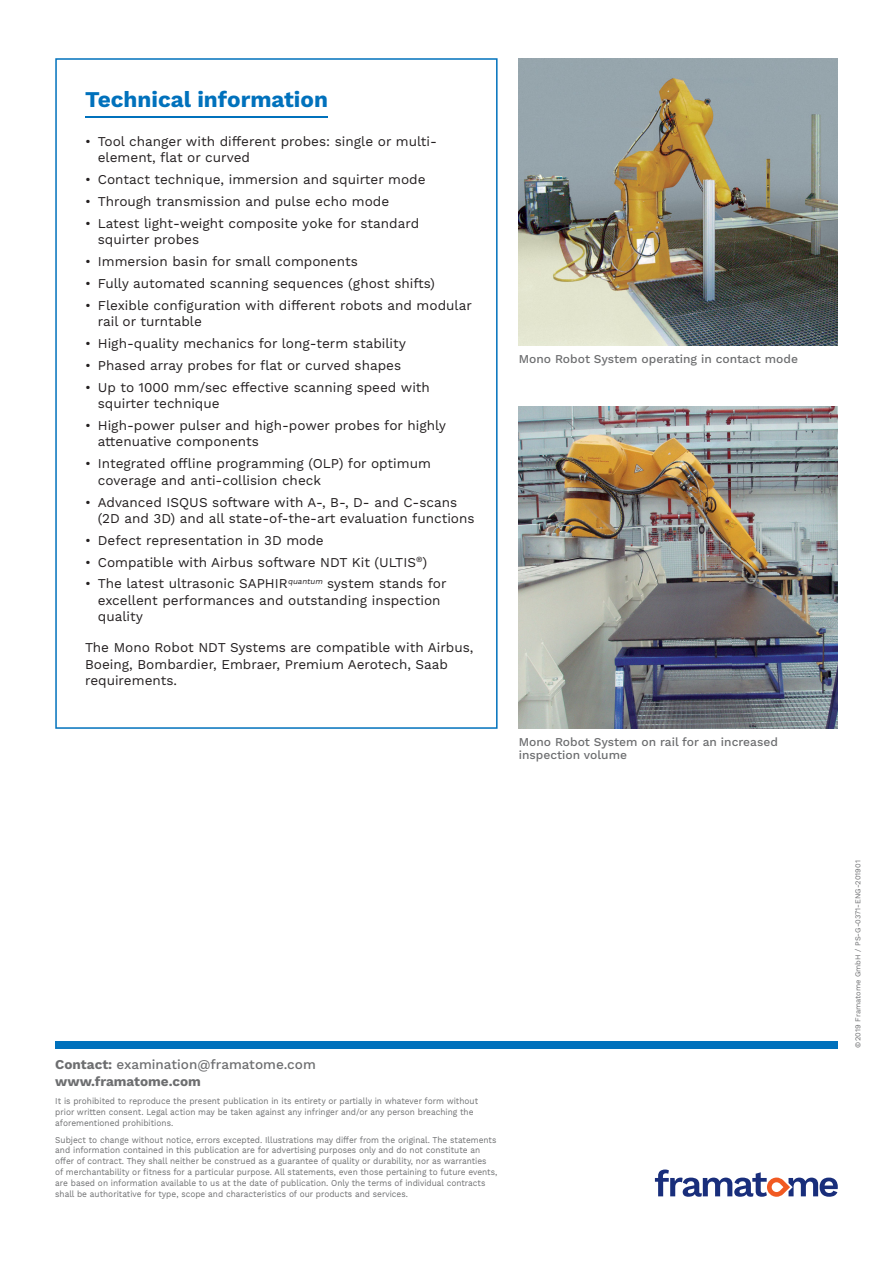
<style>
.page{position:relative;width:893px;height:1263px;background:#fff}
.page>*{position:absolute;margin:0;border:0;box-sizing:border-box;transform-origin:0 0}
.t1{font:700 22.5px "Work Sans";color:#0071bc}
.t2{font:13.5px/16.5px "Work Sans";color:#231f20}
.t3{font:700 13.5px/16.5px "Work Sans";color:#6d6e70}
.t4{font:500 12px/13.5px "Work Sans";color:#6d6e70}
.t5{font:9px/10.8px "Work Sans";color:#6d6e70;scale:.92 1}
.t6{font:7.5px "Work Sans";color:#6d6e70}
.s1{font-weight:500}
</style>
<div class="page">
<div style="left:55px;top:1041px;width:783px;height:7px;background:#0071bc"></div>
<svg style="left:655px;top:1170px;width:183px;height:27px"></svg>
<svg style="left:55px;top:58px;width:442px;height:671px"></svg>
<hr style="left:85px;top:117px;width:243px;height:1px;background:#0071bc">
<img style="left:519px;top:58px;width:319px;height:287px">
<img style="left:519px;top:406px;width:319px;height:323px">
<h1 class="t1" style="left:85px;top:91px;width:244px">Technical information</h1>
<p class="t2" style="left:98px;top:134px;width:341px;text-indent:-13px">• Tool changer with different probes: single or multi&shy;element, flat or curved</p>
<p class="t2" style="left:85px;top:172px;width:342px">• Contact technique, immersion and squirter mode</p>
<p class="t2" style="left:85px;top:194px;width:306px">• Through transmission and pulse echo mode</p>
<p class="t2" style="left:98px;top:216px;width:323px;text-indent:-13px">• Latest light-weight composite yoke for standard squirter probes</p>
<p class="t2" style="left:85px;top:254px;width:274px">• Immersion basin for small components</p>
<p class="t2" style="left:85px;top:276px;width:351px">• Fully automated scanning sequences (ghost shifts)</p>
<p class="t2" style="left:98px;top:298px;width:376px;text-indent:-13px">• Flexible configuration with different robots and modular rail or turntable</p>
<p class="t2" style="left:85px;top:336px;width:322px">• High-quality mechanics for long-term stability</p>
<p class="t2" style="left:85px;top:358px;width:318px">• Phased array probes for flat or curved shapes</p>
<p class="t2" style="left:98px;top:380px;width:334px;text-indent:-13px">• Up to 1000 mm/sec effective scanning speed with squirter technique</p>
<p class="t2" style="left:98px;top:418px;width:350px;text-indent:-13px">• High-power pulser and high-power probes for highly attenuative components</p>
<p class="t2" style="left:98px;top:457px;width:335px;text-indent:-13px">• Integrated offline programming (OLP) for optimum coverage and anti-collision check</p>
<p class="t2" style="left:98px;top:495px;width:378px;text-indent:-13px">• Advanced ISQUS software with A-, B-, D- and C-scans (2D and 3D) and all state-of-the-art evaluation functions</p>
<p class="t2" style="left:85px;top:533px;width:240px">• Defect representation in 3D mode</p>
<p class="t2" style="left:85px;top:555px;width:344px">• Compatible with Airbus software NDT Kit (ULTIS<sup>®</sup>)</p>
<p class="t2" style="left:98px;top:577px;width:350px;text-indent:-13px">• The latest ultrasonic SAPHIR<sup>quantum</sup> system stands for excellent performances and outstanding inspection quality</p>
<p class="t2" style="left:85px;top:641px;width:390px">The Mono Robot NDT Systems are compatible with Airbus,<br>Boeing, Bombardier, Embraer, Premium Aerotech, Saab requirements.</p>
<p class="t4" style="left:519px;top:353px;width:281px">Mono Robot System operating in contact mode</p>
<p class="t4" style="left:519px;top:736px;width:261px">Mono Robot System on rail for an increased inspection volume</p>
<p class="t3" style="left:55px;top:1058px;width:262px">Contact: <span class="s1">examination@framatome.com </span>www.framatome.com</p>
<p class="t5" style="left:55px;top:1097px;width:461px">It is prohibited to reproduce the present publication in its entirety or partially in whatever form without prior written consent. Legal action may be taken against any infringer and/or any person breaching the aforementioned prohibitions.</p>
<p class="t5" style="left:55px;top:1135px;width:482px">Subject to change without notice, errors excepted. Illustrations may differ from the original. The statements and information contained in this publication are for advertising purposes only and do not constitute an offer of contract. They shall neither be construed as a guarantee of quality or durability, nor as warranties<br>of merchantability or fitness for a particular purpose. All statements, even those pertaining to future events, are based on information available to us at the date of publication. Only the terms of individual contracts shall be authoritative for type, scope and characteristics of our products and services.</p>
<p class="t6" style="left:855px;top:1048px;width:189px;rotate:-90deg">© 2019 Framatome GmbH / PS-G-0371-ENG-201901</p>
</div>
